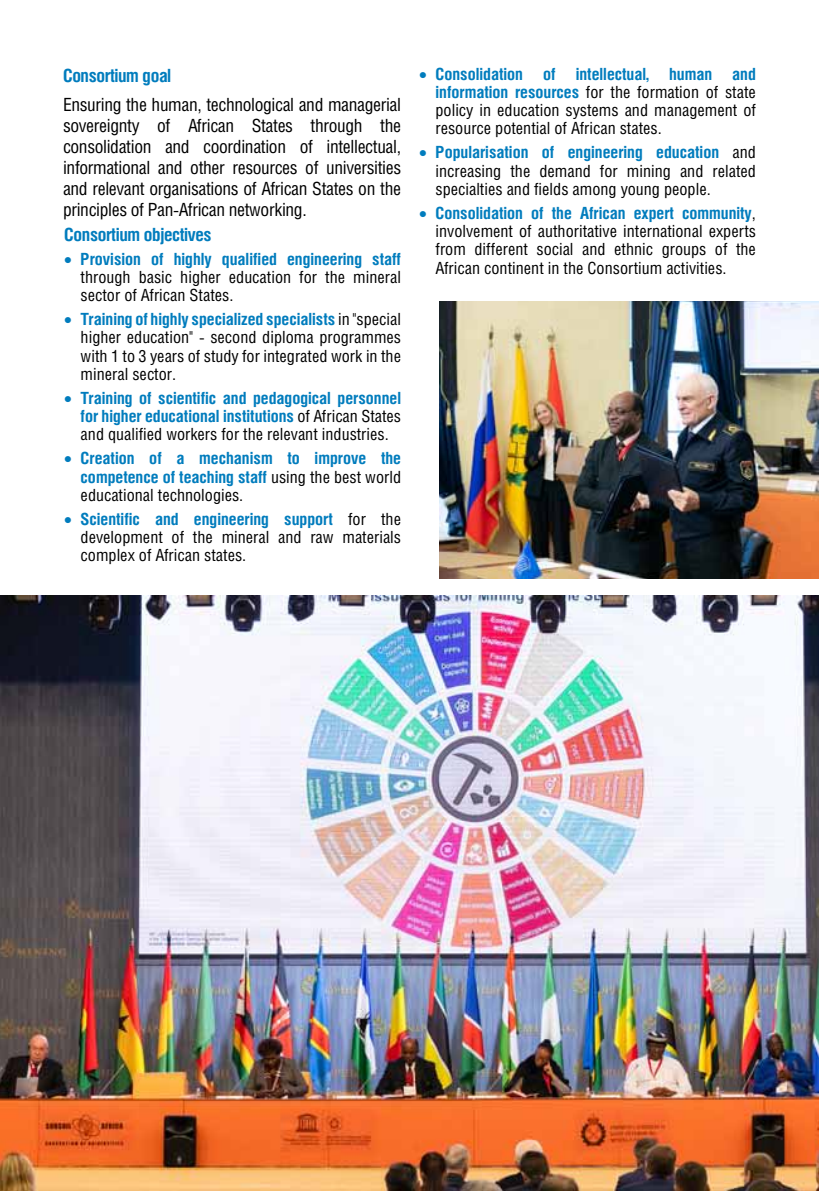
<style>
.page{position:relative;width:819px;height:1191px;background:#fff}
.page>*{position:absolute;margin:0;border:0;box-sizing:border-box;transform-origin:0 0}
.t1{font:18.2px/21px "Helios Cond";letter-spacing:-.02em;color:#000;text-align:justify}
.t2{font:700 18.2px "Helios Cond";letter-spacing:-.02em;color:#007cbd}
.t3{font:16.8px/18.2px "Helios Cond";color:#000;text-align:justify}
.t4{font:700 16.8px/18.2px "Helios Cond";color:#007cbd;text-align:justify}
.s1{color:#007cbd}
.s2{font-weight:700;color:#007cbd}
.s3{font-weight:400;color:#000}
</style>
<div class="page">
<img style="left:0;top:595px;width:819px;height:596px">
<img style="left:439px;top:301px;width:380px;height:277px">
<p class="t2" style="left:63px;top:64px;width:110px">Consortium goal</p>
<p class="t1" style="left:63px;top:93px;width:339px">Ensuring the human, technological and managerial sovereignty of African States through the consolidation and coordination of intellectual, informational and other resources of universities and relevant organisations of African States on the principles of Pan-African networking.</p>
<p class="t2" style="left:64px;top:223px;width:149px">Consortium objectives</p>
<p class="t3" style="left:81px;top:249px;width:322px;text-indent:-16px"><span class="s1">•</span> <span class="s2">Provision of highly qualified engineering staff </span>through basic higher education for the mineral sector of African States.</p>
<p class="t3" style="left:81px;top:310px;width:322px;text-indent:-16px"><span class="s1">•</span> <span class="s2">Training of highly specialized specialists</span> in "special higher education" - second diploma programmes with 1 to 3 years of study for integrated work in the mineral sector.</p>
<p class="t4" style="left:81px;top:388px;width:322px;text-indent:-16px">• Training of scientific and pedagogical personnel for higher educational institutions <span class="s3">of African States and qualified workers for the relevant industries.</span></p>
<p class="t4" style="left:81px;top:449px;width:322px;text-indent:-16px">• Creation of a mechanism to improve the competence of teaching staff <span class="s3">using the best world educational technologies.</span></p>
<p class="t3" style="left:81px;top:509px;width:322px;text-indent:-16px"><span class="s1">•</span> <span class="s2">Scientific and engineering support</span> for the development of the mineral and raw materials complex of African states.</p>
<p class="t3" style="left:435px;top:64px;width:322px;text-indent:-16px"><span class="s1">•</span> <span class="s2">Consolidation of intellectual, human and information resources</span> for the formation of state policy in education systems and management of resource potential of African states.</p>
<p class="t3" style="left:435px;top:143px;width:322px;text-indent:-16px"><span class="s1">•</span> <span class="s2">Popularisation of engineering education</span> and increasing the demand for mining and related specialties and fields among young people.</p>
<p class="t3" style="left:435px;top:204px;width:322px;text-indent:-16px"><span class="s1">•</span> <span class="s2">Consolidation of the African expert community</span>, involvement of authoritative international experts from different social and ethnic groups of the African continent in the Consortium activities.</p>
</div>
